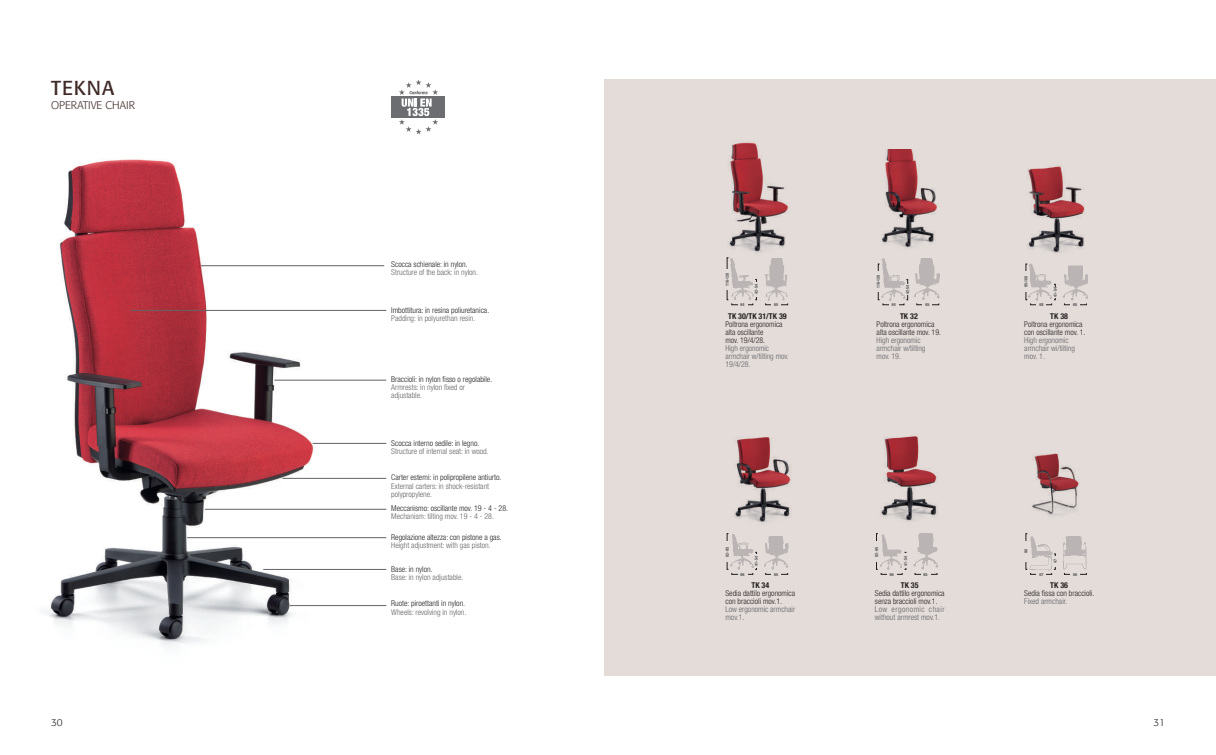
<style>
.page{position:relative;width:1216px;height:755px;background:#fff}
.page>*{position:absolute;margin:0;border:0;box-sizing:border-box;transform-origin:0 0}
.t1{font:20px "Formata";letter-spacing:.05em;color:#3f2a28}
.t2{font:300 11px "Formata";color:#3f2a28}
.t3{font:300 10px "Formata";color:#231f20}
.t4{font:300 condensed 8px/8px "Helvetica Neue";color:#231f20}
.t5{font:300 condensed 8px/8px "Helvetica Neue";color:#636366}
.t6{font:300 condensed 8px/8px "Helvetica Neue";letter-spacing:.025em;color:#636366}
.t7{font:700 condensed 8px "Helvetica Neue";color:#231f20}
.t8{font:700 condensed 4.2px "Helvetica Neue";color:#57585a}
</style>
<div class="page">
<div style="left:604px;top:79px;width:8px;height:596px;background:#e3dcd9"></div>
<img style="left:45px;top:159px;width:312px;height:486px">
<div style="left:391px;top:96px;width:54px;height:22px;background:#6c6d70"></div>
<svg style="left:399px;top:79px;width:39px;height:55px"></svg>
<hr style="left:130px;top:310px;width:256px;height:1px;background:#636366">
<hr style="left:274px;top:379px;width:112px;height:1px;background:#636366">
<hr style="left:289px;top:605px;width:97px;height:1px;background:#636366">
<hr style="left:187px;top:537px;width:199px;height:1px;background:#636366">
<hr style="left:282px;top:478px;width:104px;height:1px;background:#636366">
<hr style="left:313px;top:443px;width:73px;height:1px;background:#636366">
<hr style="left:263px;top:568px;width:123px;height:1px;background:#636366">
<hr style="left:201px;top:265px;width:183px;height:1px;background:#636366">
<hr style="left:205px;top:508px;width:181px;height:1px;background:#636366">
<div style="left:612px;top:79px;width:604px;height:596px;background:#e3dcd9"></div>
<img style="left:1027px;top:166px;width:58px;height:87px">
<img style="left:734px;top:437px;width:57px;height:85px">
<img style="left:880px;top:436px;width:57px;height:86px">
<img style="left:1032px;top:453px;width:47px;height:62px">
<img style="left:882px;top:149px;width:55px;height:99px">
<img style="left:726px;top:142px;width:62px;height:119px">
<div style="left:731px;top:303px;width:22px;height:2px;border:1px solid #231f20"></div>
<img style="left:729px;top:257px;width:24px;height:43px">
<svg style="left:738px;top:303px;width:9px;height:2px"></svg>
<img style="left:764px;top:258px;width:24px;height:42px">
<div style="left:765px;top:303px;width:23px;height:2px;border:1px solid #231f20"></div>
<svg style="left:771px;top:303px;width:10px;height:2px"></svg>
<div style="left:878px;top:264px;width:2px;height:36px;border:1px solid #231f20"></div>
<div style="left:883px;top:303px;width:21px;height:2px;border:1px solid #231f20"></div>
<div style="left:906px;top:279px;width:2px;height:21px;border:1px solid #231f20"></div>
<img style="left:881px;top:258px;width:24px;height:42px">
<svg style="left:889px;top:303px;width:9px;height:2px"></svg>
<hr style="left:876px;top:271px;width:4px;height:20px;background:#e3dcd9">
<svg style="left:906px;top:283px;width:3px;height:11px"></svg>
<img style="left:915px;top:258px;width:25px;height:42px">
<div style="left:916px;top:303px;width:23px;height:2px;border:1px solid #231f20"></div>
<svg style="left:922px;top:303px;width:10px;height:2px"></svg>
<div style="left:1030px;top:303px;width:22px;height:2px;border:1px solid #231f20"></div>
<img style="left:1028px;top:264px;width:24px;height:36px">
<svg style="left:1036px;top:303px;width:10px;height:2px"></svg>
<img style="left:1062px;top:265px;width:26px;height:35px">
<div style="left:1064px;top:303px;width:22px;height:2px;border:1px solid #231f20"></div>
<svg style="left:1070px;top:303px;width:10px;height:2px"></svg>
<div style="left:727px;top:533px;width:1px;height:36px;border:1px solid #231f20"></div>
<img style="left:730px;top:534px;width:23px;height:35px">
<hr style="left:725px;top:541px;width:4px;height:20px;background:#e3dcd9">
<img style="left:764px;top:536px;width:25px;height:33px">
<div style="left:876px;top:533px;width:2px;height:36px;border:1px solid #231f20"></div>
<img style="left:880px;top:534px;width:22px;height:35px">
<hr style="left:875px;top:541px;width:3px;height:20px;background:#e3dcd9">
<img style="left:913px;top:533px;width:25px;height:35px">
<img style="left:1029px;top:536px;width:23px;height:33px">
<img style="left:1063px;top:536px;width:24px;height:34px">
<h1 class="t1" style="left:51px;top:76px;width:65px">TEKNA</h1>
<h2 class="t2" style="left:51px;top:98px;width:85px">OPERATIVE CHAIR</h2>
<p class="t3" style="left:51px;top:715px;width:13px">30</p>
<p class="t4" style="left:391px;top:260px;width:78px">Scocca schienale: in nylon.</p>
<p class="t5" style="left:391px;top:268px;width:88px">Structure of the back: in nylon.</p>
<p class="t4" style="left:391px;top:305px;width:99px">Imbottitura: in resina poliuretanica.</p>
<p class="t5" style="left:391px;top:313px;width:86px">Padding: in polyurethan resin.</p>
<p class="t4" style="left:391px;top:375px;width:102px">Braccioli: in nylon fisso o regolabile.</p>
<p class="t5" style="left:391px;top:383px;width:75px">Armrests: in nylon fixed or adjustable.</p>
<p class="t4" style="left:391px;top:438px;width:90px">Scocca interno sedile: in legno.</p>
<p class="t5" style="left:391px;top:446px;width:99px">Structure of internal seat: in wood.</p>
<p class="t4" style="left:391px;top:473px;width:112px">Carter esterni: in polipropilene antiurto.</p>
<p class="t5" style="left:391px;top:481px;width:99px">External carters: in shock-resistant polypropylene.</p>
<p class="t4" style="left:391px;top:504px;width:118px">Meccanismo: oscillante mov. 19 - 4 - 28.</p>
<p class="t5" style="left:391px;top:512px;width:104px">Mechanism: tilting mov. 19 - 4 - 28.</p>
<p class="t4" style="left:391px;top:532px;width:112px">Regolazione altezza: con pistone a gas.</p>
<p class="t5" style="left:391px;top:540px;width:101px">Height adjustment: with gas piston.</p>
<p class="t4" style="left:391px;top:564px;width:43px">Base: in nylon.</p>
<p class="t5" style="left:391px;top:572px;width:74px">Base: in nylon adjustable.</p>
<p class="t4" style="left:391px;top:599px;width:75px">Ruote: piroettanti in nylon.</p>
<p class="t5" style="left:391px;top:607px;width:77px">Wheels: revolving in nylon.</p>
<p class="t8" style="left:725px;top:286px;width:15px;rotate:-90deg">116-128</p>
<p class="t8" style="left:754px;top:294px;width:11px;rotate:-90deg">42-54</p>
<p class="t8" style="left:876px;top:288px;width:15px;rotate:-90deg">116-128</p>
<p class="t8" style="left:905px;top:294px;width:11px;rotate:-90deg">42-54</p>
<p class="t8" style="left:1023px;top:287px;width:13px;rotate:-90deg">95-108</p>
<p class="t8" style="left:1052px;top:296px;width:11px;rotate:-90deg">41-54</p>
<p class="t8" style="left:774px;top:302px;width:6px">65</p>
<p class="t7" style="left:728px;top:310px;width:60px">TK 30/TK 31/TK 39</p>
<p class="t4" style="left:725px;top:319px;width:59px">Poltrona ergonomica alta oscillante<br>mov. 19/4/28.</p>
<p class="t5" style="left:725px;top:343px;width:65px">High ergonomic armchair w/tilting mov.<br>19/4/28.</p>
<p class="t8" style="left:740px;top:302px;width:6px">64</p>
<p class="t8" style="left:891px;top:302px;width:6px">64</p>
<p class="t8" style="left:925px;top:302px;width:6px">65</p>
<p class="t8" style="left:1039px;top:302px;width:6px">68</p>
<p class="t8" style="left:1073px;top:302px;width:6px">65</p>
<p class="t7" style="left:900px;top:310px;width:19px">TK 32</p>
<p class="t4" style="left:876px;top:319px;width:66px">Poltrona ergonomica alta oscillante mov. 19.</p>
<p class="t5" style="left:876px;top:335px;width:50px">High ergonomic armchair w/tilting mov. 19.</p>
<p class="t7" style="left:1050px;top:310px;width:19px">TK 38</p>
<p class="t4" style="left:1024px;top:319px;width:63px">Poltrona ergonomica con oscillante mov. 1.</p>
<p class="t5" style="left:1024px;top:335px;width:52px">High ergonomic armchair wi/tilting mov. 1.</p>
<p class="t8" style="left:725px;top:556px;width:11px;rotate:-90deg">82-95</p>
<p class="t8" style="left:754px;top:565px;width:11px;rotate:-90deg">41-54</p>
<p class="t8" style="left:874px;top:556px;width:11px;rotate:-90deg">82-95</p>
<p class="t8" style="left:903px;top:565px;width:11px;rotate:-90deg">41-54</p>
<p class="t8" style="left:1023px;top:553px;width:6px;rotate:-90deg">90</p>
<p class="t8" style="left:1052px;top:563px;width:6px;rotate:-90deg">47</p>
<p class="t8" style="left:740px;top:571px;width:6px">66</p>
<p class="t8" style="left:774px;top:571px;width:6px">65</p>
<p class="t8" style="left:890px;top:571px;width:6px">66</p>
<p class="t8" style="left:923px;top:571px;width:6px">65</p>
<p class="t8" style="left:1039px;top:571px;width:6px">67</p>
<p class="t8" style="left:1073px;top:571px;width:6px">56</p>
<p class="t7" style="left:751px;top:580px;width:19px">TK 34</p>
<p class="t4" style="left:725px;top:588px;width:71px">Sedia dattilo ergonomica con braccioli mov.1.</p>
<p class="t5" style="left:725px;top:604px;width:71px">Low ergonomic armchair mov.1.</p>
<p class="t7" style="left:901px;top:580px;width:19px">TK 35</p>
<p class="t4" style="left:875px;top:588px;width:71px">Sedia dattilo ergonomica senza braccioli mov.1.</p>
<p class="t6" style="left:875px;top:604px;width:71px">Low ergonomic chair without armrest mov.1.</p>
<p class="t7" style="left:1050px;top:580px;width:19px">TK 36</p>
<p class="t4" style="left:1024px;top:588px;width:72px">Sedia fissa con braccioli.</p>
<p class="t5" style="left:1024px;top:596px;width:45px">Fixed armchair.</p>
<p class="t3" style="left:1153px;top:715px;width:13px">31</p>
</div>
